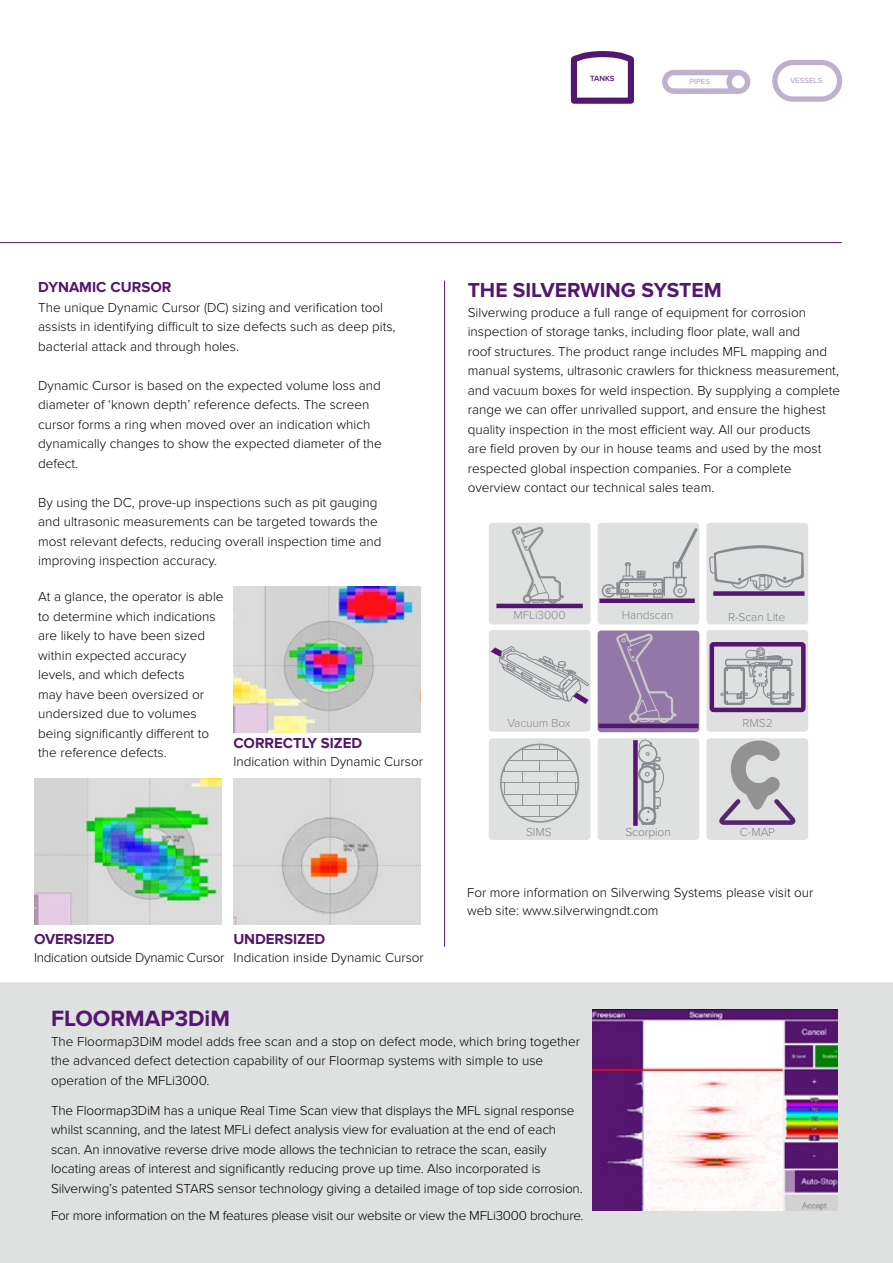
<style>
.page{position:relative;width:893px;height:1263px;background:#fff}
.page>*{position:absolute;margin:0;border:0;box-sizing:border-box;transform-origin:0 0}
.t1{font:700 22.95px "Proxima Nova";color:#54166e}
.t2{font:700 21px "Proxima Nova";color:#54166e}
.t3{font:700 15px "Proxima Nova";letter-spacing:-.005em;color:#54166e}
.t4{font:300 13.5px/19.5px "Proxima Nova";color:#000}
.t5{font:300 13.5px "Proxima Nova";letter-spacing:-.02em;color:#000}
.t6{font:300 12px "Proxima Nova";letter-spacing:-.01em;color:#878990}
.t7{font:300 12px "Proxima Nova";letter-spacing:-.01em;color:#808285}
.t8{font:600 7.8px "Proxima Nova";color:#bfb0ce}
.t9{font:600 7.8px "Proxima Nova";color:#54166e}
</style>
<div class="page">
<div style="left:0;top:982px;width:893px;height:281px;background:#dfe0e0"></div>
<hr style="left:0;top:242px;width:842px;height:1px;background:#54166e">
<svg style="left:570px;top:51px;width:64px;height:53px"></svg>
<svg style="left:772px;top:59px;width:71px;height:43px"></svg>
<svg style="left:662px;top:69px;width:89px;height:25px"></svg>
<hr style="left:444px;top:281px;width:1px;height:666px;background:#54166e">
<img style="left:593px;top:1009px;width:245px;height:202px">
<img style="left:34px;top:779px;width:187px;height:145px">
<img style="left:233px;top:587px;width:187px;height:146px">
<img style="left:233px;top:779px;width:187px;height:145px">
<div style="left:598px;top:630px;width:101px;height:102px;background:#9377a7;border-radius:4px"></div>
<div style="left:598px;top:738px;width:101px;height:102px;background:#dfe0e0;border-radius:4px"></div>
<hr style="left:599px;top:724px;width:99px;height:4px;background:#54166e">
<svg style="left:614px;top:633px;width:65px;height:91px"></svg>
<div style="left:638px;top:765px;width:18px;height:18px;border:2px solid #878990;border-radius:50%"></div>
<div style="left:638px;top:807px;width:18px;height:18px;border:2px solid #878990;border-radius:50%"></div>
<div style="left:638px;top:744px;width:19px;height:20px;border:2px solid #878990;border-radius:50%"></div>
<svg style="left:639px;top:739px;width:25px;height:86px"></svg>
<div style="left:633px;top:740px;width:5px;height:86px;background:#54166e"></div>
<div style="left:598px;top:523px;width:101px;height:101px;background:#dfe0e0;border-radius:4px"></div>
<div style="left:599px;top:598px;width:96px;height:5px;background:#54166e"></div>
<svg style="left:601px;top:526px;width:99px;height:72px"></svg>
<div style="left:706px;top:630px;width:102px;height:102px;background:#dfe0e0;border-radius:4px"></div>
<svg style="left:720px;top:647px;width:74px;height:58px"></svg>
<div style="left:709px;top:642px;width:97px;height:70px;border:4px solid #54166e;border-radius:2px"></div>
<div style="left:489px;top:630px;width:101px;height:102px;background:#dfe0e0;border-radius:4px"></div>
<svg style="left:491px;top:646px;width:98px;height:58px"></svg>
<div style="left:706px;top:523px;width:102px;height:101px;background:#dfe0e0;border-radius:4px"></div>
<svg style="left:709px;top:545px;width:95px;height:46px"></svg>
<div style="left:713px;top:591px;width:91px;height:5px;background:#54166e"></div>
<div style="left:489px;top:523px;width:101px;height:101px;background:#dfe0e0;border-radius:4px"></div>
<hr style="left:496px;top:604px;width:87px;height:4px;background:#54166e">
<svg style="left:510px;top:526px;width:56px;height:78px"></svg>
<div style="left:706px;top:738px;width:102px;height:102px;background:#dfe0e0;border-radius:4px"></div>
<svg style="left:719px;top:740px;width:77px;height:85px"></svg>
<div style="left:489px;top:738px;width:101px;height:102px;background:#dfe0e0;border-radius:4px"></div>
<svg style="left:500px;top:743px;width:79px;height:80px"></svg>
<p class="t9" style="left:590px;top:74px;width:26px">TANKS</p>
<p class="t8" style="left:689px;top:77px;width:22px">PIPES</p>
<p class="t8" style="left:790px;top:76px;width:34px">VESSELS</p>
<p class="t3" style="left:38px;top:279px;width:135px">DYNAMIC CURSOR</p>
<p class="t4" style="left:38px;top:298px;width:359px">The unique Dynamic Cursor (DC) sizing and verification tool assists in identifying difficult to size defects such as deep pits, bacterial attack and through holes.</p>
<p class="t4" style="left:38px;top:376px;width:345px">Dynamic Cursor is based on the expected volume loss and diameter of ‘known depth’ reference defects. The screen cursor forms a ring when moved over an indication which dynamically changes to show the expected diameter of the defect.</p>
<p class="t4" style="left:38px;top:493px;width:345px">By using the DC, prove-up inspections such as pit gauging and ultrasonic measurements can be targeted towards the most relevant defects, reducing overall inspection time and improving inspection accuracy.</p>
<p class="t4" style="left:38px;top:587px;width:187px">At a glance, the operator is able to determine which indications are likely to have been sized within expected accuracy levels, and which defects<br>may have been oversized or undersized due to volumes being significantly different to the reference defects.</p>
<p class="t3" style="left:233px;top:734px;width:130px">CORRECTLY SIZED</p>
<p class="t4" style="left:233px;top:752px;width:191px">Indication within Dynamic Cursor</p>
<p class="t3" style="left:34px;top:930px;width:82px">OVERSIZED</p>
<p class="t5" style="left:34px;top:949px;width:192px">Indication outside Dynamic Cursor</p>
<p class="t3" style="left:233px;top:930px;width:93px">UNDERSIZED</p>
<p class="t4" style="left:233px;top:948px;width:192px">Indication inside Dynamic Cursor</p>
<h2 class="t2" style="left:468px;top:278px;width:255px">THE SILVERWING SYSTEM</h2>
<p class="t4" style="left:468px;top:303px;width:374px">Silverwing produce a full range of equipment for corrosion inspection of storage tanks, including floor plate, wall and<br>roof structures. The product range includes MFL mapping and manual systems, ultrasonic crawlers for thickness measurement, and vacuum boxes for weld inspection. By supplying a complete range we can offer unrivalled support, and ensure the highest quality inspection in the most efficient way. All our products<br>are field proven by our in house teams and used by the most respected global inspection companies. For a complete overview contact our technical sales team.</p>
<p class="t6" style="left:513px;top:608px;width:54px">MFLi3000</p>
<p class="t7" style="left:728px;top:610px;width:58px">R-Scan Lite</p>
<p class="t6" style="left:622px;top:608px;width:53px">Handscan</p>
<p class="t6" style="left:507px;top:716px;width:65px">Vacuum Box</p>
<p class="t6" style="left:743px;top:716px;width:32px">RMS2</p>
<p class="t6" style="left:526px;top:825px;width:27px">SIMS</p>
<p class="t6" style="left:740px;top:825px;width:37px">C-MAP</p>
<p class="t7" style="left:625px;top:825px;width:47px">Scorpion</p>
<p class="t4" style="left:467px;top:883px;width:348px;line-height:18px">For more information on Silverwing Systems please visit our web site: www.silverwingndt.com</p>
<h1 class="t1" style="left:51px;top:1005px;width:180px">FLOORMAP3DiM</h1>
<p class="t4" style="left:51px;top:1032px;width:530px">The Floormap3DiM model adds free scan and a stop on defect mode, which bring together the advanced defect detection capability of our Floormap systems with simple to use operation of the MFLi3000.</p>
<p class="t4" style="left:51px;top:1101px;width:533px">The Floormap3DiM has a unique Real Time Scan view that displays the MFL signal response whilst scanning, and the latest MFLi defect analysis view for evaluation at the end of each scan. An innovative reverse drive mode allows the technician to retrace the scan, easily locating areas of interest and significantly reducing prove up time. Also incorporated is Silverwing’s patented STARS sensor technology giving a detailed image of top side corrosion.</p>
<p class="t5" style="left:51px;top:1207px;width:534px">For more information on the M features please visit our website or view the MFLi3000 brochure.</p>
</div>
